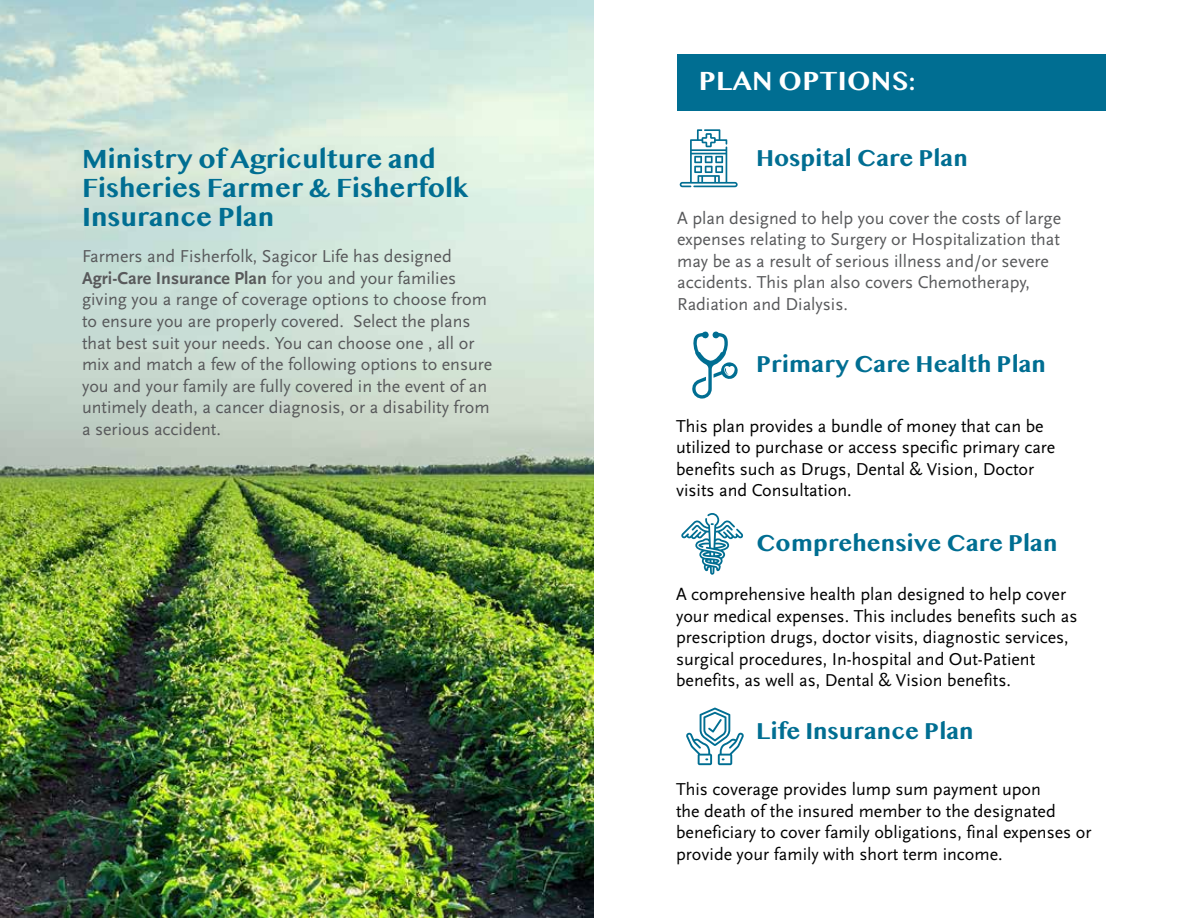
<style>
.page{position:relative;width:1188px;height:918px;background:#fff}
.page>*{position:absolute;margin:0;border:0;box-sizing:border-box;transform-origin:0 0}
.t1{font:700 24px/28.8px "Bangla MN";color:#006e92}
.t2{font:700 24px "Bangla MN";color:#fff}
.t3{font:700 21px "Bangla MN";color:#006e92}
.t4{font:18px/21.6px "Scala Sans";color:#58595b}
.t5{font:18px/21.6px "Scala Sans";color:#000}
.s1{font-weight:700}
</style>
<div class="page">
<img style="left:0;top:0;width:594px;height:918px">
<div style="left:677px;top:54px;width:429px;height:56px;background:#006e92"></div>
<svg style="left:680px;top:129px;width:58px;height:58px"></svg>
<svg style="left:692px;top:331px;width:46px;height:68px"></svg>
<svg style="left:681px;top:513px;width:62px;height:62px"></svg>
<svg style="left:686px;top:708px;width:58px;height:57px"></svg>
<h1 class="t2" style="left:699px;top:68px;width:218px">PLAN OPTIONS:</h1>
<h1 class="t1" style="left:82px;top:146px;width:388px">Ministry of Agriculture and<br>Fisheries Farmer &amp; Fisherfolk<br>Insurance Plan</h1>
<p class="t3" style="left:756px;top:146px;width:213px">Hospital Care Plan</p>
<p class="t4" style="left:677px;top:207px;width:386px">A plan designed to help you cover the costs of large expenses relating to Surgery or Hospitalization that may be as a result of serious illness and/or severe accidents. This plan also covers Chemotherapy, Radiation and Dialysis.</p>
<p class="t4" style="left:82px;top:246px;width:412px">Farmers and Fisherfolk, Sagicor Life has designed <span class="s1">Agri-Care Insurance Plan</span> for you and your families giving you a range of coverage options to choose from to ensure you are properly covered. Select the plans that best suit your needs. You can choose one , all or mix and match a few of the following options to ensure you and your family are fully covered in the event of an untimely death, a cancer diagnosis, or a disability from a serious accident.</p>
<p class="t3" style="left:756px;top:352px;width:291px">Primary Care Health Plan</p>
<p class="t5" style="left:676px;top:415px;width:381px">This plan provides a bundle of money that can be utilized to purchase or access specific primary care benefits such as Drugs, Dental &amp; Vision, Doctor visits and Consultation.</p>
<p class="t3" style="left:756px;top:531px;width:303px">Comprehensive Care Plan</p>
<p class="t5" style="left:676px;top:584px;width:403px">A comprehensive health plan designed to help cover your medical expenses. This includes benefits such as prescription drugs, doctor visits, diagnostic services, surgical procedures, In-hospital and Out-Patient benefits, as well as, Dental &amp; Vision benefits.</p>
<p class="t3" style="left:756px;top:720px;width:219px">Life Insurance Plan</p>
<p class="t5" style="left:676px;top:779px;width:417px">This coverage provides lump sum payment upon<br>the death of the insured member to the designated beneficiary to cover family obligations, final expenses or provide your family with short term income.</p>
</div>
